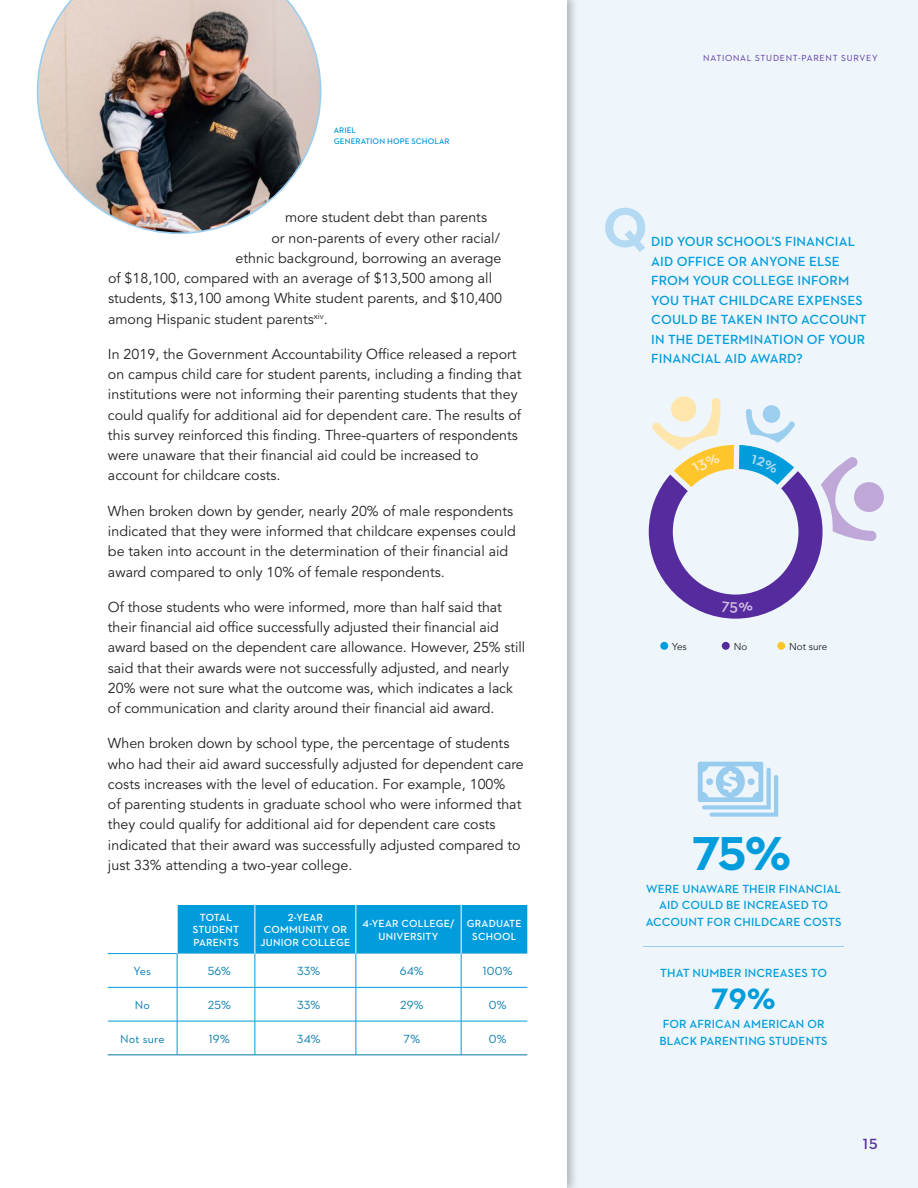
<style>
.page{position:relative;width:918px;height:1188px;background:#fff}
.page>*{position:absolute;margin:0;border:0;box-sizing:border-box;transform-origin:0 0}
.t1{font:700 57px "Neutraface 2 Text";color:#b4d9f2}
.t2{font:700 48.45px "Neutraface 2 Text";color:#009cdc}
.t3{font:700 30px "Neutraface 2 Text";color:#009cdc}
.t4{font:600 15px "Neutraface 2 Text";color:#552b9d}
.t5{font:14.25px/20.2px "Avenir LT Std";color:#231f20}
.t6{font:600 13.5px/19.5px "Neutraface 2 Text";letter-spacing:.01em;color:#009cdc}
.t7{font:600 12px/16.5px "Neutraface 2 Text";letter-spacing:.01em;color:#009cdc;text-align:center}
.t8{font:12px "Neutraface 2 Text";letter-spacing:.02em;color:#0079ac}
.t9{font:600 10.5px/12.6px "Neutraface 2 Text";letter-spacing:.02em;color:#fff;text-align:center}
.t10{font:9.9px "Avenir LT Std";color:#231f20}
.t11{font:9px "Neutraface 2 Text";letter-spacing:.08em;color:#552b9d}
.t12{font:600 8.25px/11.2px "Neutraface 2 Text";letter-spacing:.01em;color:#009cdc}
</style>
<div class="page">
<div style="left:540px;top:0;width:378px;height:1188px;background:#eef6fc"></div>
<div style="left:0;top:0;width:580px;height:1188px;background:#231f20;opacity:.3"></div>
<div style="left:0;top:0;width:567px;height:1188px;background:#fff"></div>
<img style="left:37px;top:0;width:285px;height:234px">
<hr style="left:643px;top:946px;width:201px;height:1px;background:#98ccee">
<svg style="left:698px;top:762px;width:80px;height:55px"></svg>
<div style="left:177px;top:905px;width:350px;height:49px;background:#009cdc"></div>
<hr style="left:177px;top:954px;width:1px;height:33px;background:#009cdc">
<hr style="left:255px;top:954px;width:1px;height:33px;background:#009cdc">
<hr style="left:356px;top:954px;width:1px;height:33px;background:#009cdc">
<hr style="left:461px;top:954px;width:1px;height:33px;background:#009cdc">
<hr style="left:108px;top:987px;width:69px;height:1px;background:#009cdc">
<hr style="left:177px;top:987px;width:78px;height:1px;background:#009cdc">
<hr style="left:177px;top:988px;width:1px;height:33px;background:#009cdc">
<hr style="left:255px;top:987px;width:101px;height:1px;background:#009cdc">
<hr style="left:255px;top:988px;width:1px;height:33px;background:#009cdc">
<hr style="left:356px;top:987px;width:105px;height:1px;background:#009cdc">
<hr style="left:356px;top:988px;width:1px;height:33px;background:#009cdc">
<hr style="left:461px;top:987px;width:66px;height:1px;background:#009cdc">
<hr style="left:461px;top:988px;width:1px;height:33px;background:#009cdc">
<hr style="left:108px;top:1021px;width:69px;height:1px;background:#009cdc">
<hr style="left:177px;top:1021px;width:78px;height:1px;background:#009cdc">
<hr style="left:177px;top:1021px;width:1px;height:34px;background:#009cdc">
<hr style="left:255px;top:1021px;width:101px;height:1px;background:#009cdc">
<hr style="left:255px;top:1021px;width:1px;height:34px;background:#009cdc">
<hr style="left:356px;top:1021px;width:105px;height:1px;background:#009cdc">
<hr style="left:356px;top:1021px;width:1px;height:34px;background:#009cdc">
<hr style="left:461px;top:1021px;width:66px;height:1px;background:#009cdc">
<hr style="left:461px;top:1021px;width:1px;height:34px;background:#009cdc">
<hr style="left:108px;top:953px;width:69px;height:1px;background:#009cdc">
<hr style="left:177px;top:905px;width:1px;height:48px;background:#fff">
<hr style="left:255px;top:905px;width:1px;height:49px;background:#fff">
<hr style="left:356px;top:905px;width:1px;height:49px;background:#fff">
<hr style="left:461px;top:905px;width:1px;height:49px;background:#fff">
<hr style="left:108px;top:1055px;width:69px;height:1px;background:#0079ac">
<hr style="left:177px;top:1055px;width:78px;height:1px;background:#0079ac">
<hr style="left:255px;top:1055px;width:101px;height:1px;background:#0079ac">
<hr style="left:356px;top:1055px;width:105px;height:1px;background:#0079ac">
<hr style="left:461px;top:1055px;width:66px;height:1px;background:#0079ac">
<div style="left:660px;top:642px;width:8px;height:8px;background:#009cdc;border-radius:50%"></div>
<div style="left:722px;top:642px;width:8px;height:8px;background:#552b9d;border-radius:50%"></div>
<div style="left:777px;top:642px;width:8px;height:8px;background:#fec62a;border-radius:50%"></div>
<svg style="left:649px;top:396px;width:235px;height:223px"></svg>
<p class="t12" style="left:334px;top:125px;width:117px">ARIEL<br>GENERATION HOPE SCHOLAR</p>
<p class="t5" style="left:285px;top:208px;width:204px">more student debt than parents</p>
<p class="t5" style="left:272px;top:228px;width:230px">or non-parents of every other racial/</p>
<p class="t5" style="left:236px;top:248px;width:268px">ethnic background, borrowing an average</p>
<p class="t5" style="left:108px;top:268px;width:386px">of $18,100, compared with an average of $13,500 among all</p>
<p class="t5" style="left:108px;top:289px;width:396px">students, $13,100 among White student parents, and $10,400</p>
<p class="t5" style="left:108px;top:309px;width:221px">among Hispanic student parents<sup>xiv</sup>.</p>
<p class="t5" style="left:108px;top:344px;width:415px">In 2019, the Government Accountability Office released a report on campus child care for student parents, including a finding that institutions were not informing their parenting students that they could qualify for additional aid for dependent care. The results of this survey reinforced this finding. Three-quarters of respondents were unaware that their financial aid could be increased to account for childcare costs.</p>
<p class="t5" style="left:108px;top:501px;width:409px">When broken down by gender, nearly 20% of male respondents indicated that they were informed that childcare expenses could be taken into account in the determination of their financial aid award compared to only 10% of female respondents.</p>
<p class="t5" style="left:108px;top:597px;width:419px">Of those students who were informed, more than half said that their financial aid office successfully adjusted their financial aid award based on the dependent care allowance. However, 25% still said that their awards were not successfully adjusted, and nearly 20% were not sure what the outcome was, which indicates a lack of communication and clarity around their financial aid award.</p>
<p class="t5" style="left:108px;top:734px;width:417px">When broken down by school type, the percentage of students who had their aid award successfully adjusted for dependent care costs increases with the level of education. For example, 100%<br>of parenting students in graduate school who were informed that they could qualify for additional aid for dependent care costs indicated that their award was successfully adjusted compared to just 33% attending a two-year college.</p>
<p class="t9" style="left:193px;top:911px;width:48px">TOTAL<br>STUDENT<br>PARENTS</p>
<p class="t9" style="left:260px;top:911px;width:91px">2-YEAR<br>COMMUNITY OR<br>JUNIOR COLLEGE</p>
<p class="t9" style="left:362px;top:917px;width:94px">4-YEAR COLLEGE/<br>UNIVERSITY</p>
<p class="t9" style="left:467px;top:917px;width:56px">GRADUATE<br>SCHOOL</p>
<p class="t8" style="left:134px;top:964px;width:19px">Yes</p>
<p class="t8" style="left:208px;top:964px;width:25px">56%</p>
<p class="t8" style="left:297px;top:964px;width:25px">33%</p>
<p class="t8" style="left:400px;top:964px;width:25px">64%</p>
<p class="t8" style="left:483px;top:964px;width:31px">100%</p>
<p class="t8" style="left:135px;top:997px;width:17px">No</p>
<p class="t8" style="left:208px;top:997px;width:25px">25%</p>
<p class="t8" style="left:297px;top:997px;width:25px">33%</p>
<p class="t8" style="left:400px;top:997px;width:25px">29%</p>
<p class="t8" style="left:489px;top:997px;width:19px">0%</p>
<p class="t8" style="left:120px;top:1031px;width:46px">Not sure</p>
<p class="t8" style="left:209px;top:1031px;width:22px">19%</p>
<p class="t8" style="left:297px;top:1031px;width:25px">34%</p>
<p class="t8" style="left:404px;top:1031px;width:18px">7%</p>
<p class="t8" style="left:489px;top:1031px;width:19px">0%</p>
<p class="t11" style="left:703px;top:52px;width:176px">NATIONAL STUDENT-PARENT SURVEY</p>
<h1 class="t1" style="left:602px;top:191px;width:47px">Q</h1>
<p class="t6" style="left:651px;top:232px;width:217px">DID YOUR SCHOOL’S FINANCIAL<br>AID OFFICE OR ANYONE ELSE<br>FROM YOUR COLLEGE INFORM<br>YOU THAT CHILDCARE EXPENSES<br>COULD BE TAKEN INTO ACCOUNT<br>IN THE DETERMINATION OF YOUR<br>FINANCIAL AID AWARD?</p>
<p class="t10" style="left:672px;top:641px;width:16px">Yes</p>
<p class="t10" style="left:734px;top:641px;width:15px">No</p>
<p class="t10" style="left:789px;top:641px;width:39px">Not sure</p>
<h2 class="t2" style="left:693px;top:823px;width:100px">75%</h2>
<p class="t7" style="left:646px;top:880px;width:197px">WERE UNAWARE THEIR FINANCIAL<br>AID COULD BE INCREASED TO<br>ACCOUNT FOR CHILDCARE COSTS</p>
<p class="t7" style="left:660px;top:965px;width:168px">THAT NUMBER INCREASES TO</p>
<h3 class="t3" style="left:712px;top:979px;width:65px">79%</h3>
<p class="t7" style="left:660px;top:1016px;width:170px;text-align:left">FOR AFRICAN AMERICAN OR<br>BLACK PARENTING STUDENTS</p>
<p class="t4" style="left:863px;top:1134px;width:16px">15</p>
</div>
